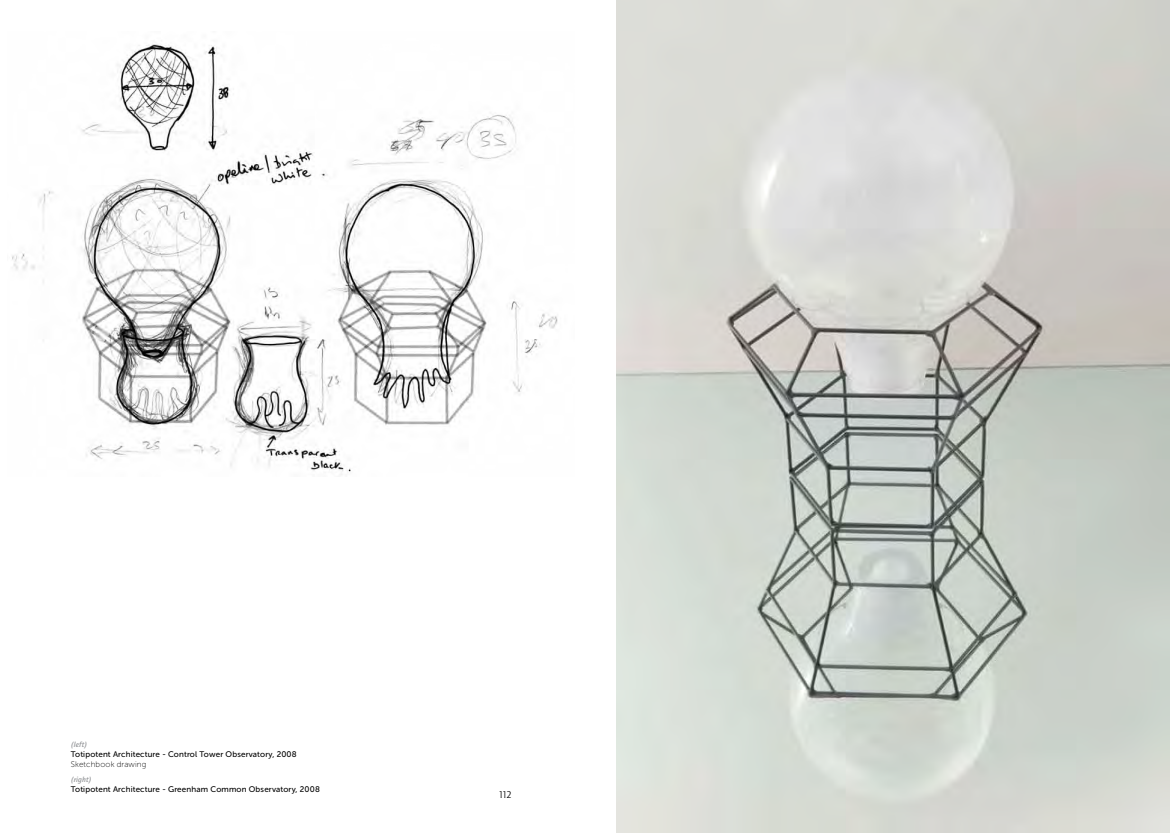
<style>
.page{position:relative;width:1170px;height:833px;background:#fff}
.page>*{position:absolute;margin:0;border:0;box-sizing:border-box;transform-origin:0 0}
.t1{font:10px "Quay Sans Reg Itc FO";color:#000}
.t2{font:8.12px "Museo Sans Rounded 500";letter-spacing:.02em;color:#000}
.t3{font:8.12px "Museo Sans Rounded 100";letter-spacing:.02em;color:#000}
.t4{font:italic 700 7.5px "Quay Itc T";letter-spacing:.02em;color:#939598}
</style>
<div class="page">
<img style="left:12px;top:44px;width:546px;height:431px">
<img style="left:617px;top:0;width:552px;height:833px">
<p class="t4" style="left:71px;top:740px;width:18px">(left)</p>
<p class="t2" style="left:71px;top:749px;width:227px">Totipotent Architecture - Control Tower Observatory, 2008</p>
<p class="t3" style="left:71px;top:760px;width:77px">Sketchbook drawing</p>
<p class="t4" style="left:71px;top:775px;width:22px">(right)</p>
<p class="t2" style="left:71px;top:784px;width:250px">Totipotent Architecture - Greenham Common Observatory, 2008</p>
<p class="t1" style="left:499px;top:789px;width:14px">112</p>
</div>
